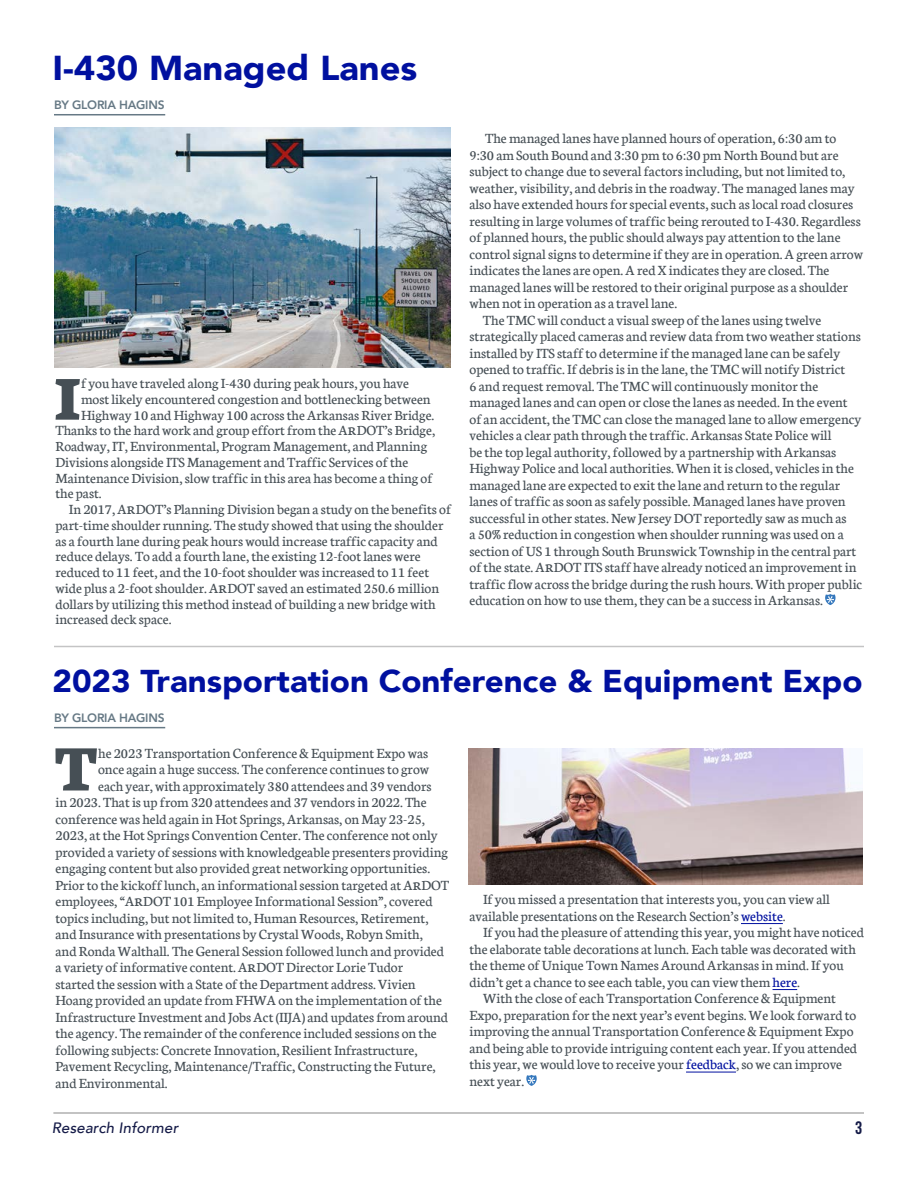
<style>
.page{position:relative;width:918px;height:1188px;background:#fff}
.page>*{position:absolute;margin:0;border:0;box-sizing:border-box;transform-origin:0 0}
.t1{font:800 69.3px "Neuton";color:#464f55}
.t2{font:800 66.9px "Neuton";color:#464f55}
.t3{font:900 34.5px "Avenir";color:#00109f;scale:1.05 1}
.t4{font:900 31.5px "Avenir";color:#00109f;scale:1.05 1}
.t5{font:700 18px "Bebas Neue";color:#141a47}
.t6{font:15px/16.5px "Neuton";color:#464f55}
.t7{font:italic 500 15px "Avenir";letter-spacing:.01em;color:#141a47}
.t8{font:800 12px "Avenir LT Std";letter-spacing:-.02em;color:#667985}
.s1{font-size:16.5px}
.s2{color:#00109f}
</style>
<div class="page">
<hr style="left:53px;top:1112px;width:811px;height:2px;background:#000">
<hr style="left:54px;top:646px;width:810px;height:1px;background:#4d4d4f">
<svg style="left:825px;top:594px;width:11px;height:11px"></svg>
<hr style="left:54px;top:114px;width:111px;height:1px;background:#667985">
<img style="left:54px;top:128px;width:397px;height:239px">
<hr style="left:54px;top:727px;width:111px;height:1px;background:#667985">
<img style="left:468px;top:748px;width:395px;height:136px">
<hr style="left:741px;top:923px;width:42px;height:1px;background:#00109f">
<svg style="left:773px;top:989px;width:24px;height:1px"></svg>
<hr style="left:686px;top:1072px;width:50px;height:1px;background:#00109f">
<svg style="left:526px;top:1075px;width:11px;height:11px"></svg>
<h3 class="t3" style="left:52px;top:38px;width:349px">I-430 Managed Lanes</h3>
<p class="t8" style="left:54px;top:97px;width:112px">BY GLORIA HAGINS</p>
<h2 class="t2" style="left:54px;top:366px;width:28px">I</h2>
<p class="t6" style="left:81px;top:375px;width:330px">f you have traveled along I-430 during peak hours, you have</p>
<p class="t6" style="left:81px;top:391px;width:351px">most likely encountered congestion and bottlenecking between</p>
<p class="t6" style="left:81px;top:407px;width:355px">Highway 10 and Highway 100 across the Arkansas River Bridge.</p>
<p class="t6" style="left:55px;top:422px;width:381px">Thanks to the hard work and group effort from the A<span class="s1">r</span>DOT’s Bridge,</p>
<p class="t6" style="left:55px;top:438px;width:373px">Roadway, IT, Environmental, Program Management, and Planning</p>
<p class="t6" style="left:55px;top:454px;width:354px">Divisions alongside ITS Management and Traffic Services of the</p>
<p class="t6" style="left:55px;top:470px;width:379px">Maintenance Division, slow traffic in this area has become a thing of</p>
<p class="t6" style="left:55px;top:485px;width:48px">the past.</p>
<p class="t6" style="left:69px;top:501px;width:384px">In 2017, A<span class="s1">r</span>DOT’s Planning Division began a study on the benefits of</p>
<p class="t6" style="left:56px;top:517px;width:389px">part-time shoulder running. The study showed that using the shoulder</p>
<p class="t6" style="left:56px;top:533px;width:384px">as a fourth lane during peak hours would increase traffic capacity and</p>
<p class="t6" style="left:56px;top:548px;width:367px">reduce delays. To add a fourth lane, the existing 12-foot lanes were</p>
<p class="t6" style="left:56px;top:564px;width:375px">reduced to 11 feet, and the 10-foot shoulder was increased to 11 feet</p>
<p class="t6" style="left:56px;top:580px;width:385px">wide plus a 2-foot shoulder. A<span class="s1">r</span>DOT saved an estimated 250.6 million</p>
<p class="t6" style="left:55px;top:596px;width:382px">dollars by utilizing this method instead of building a new bridge with</p>
<p class="t6" style="left:55px;top:611px;width:118px">increased deck space.</p>
<p class="t6" style="left:485px;top:130px;width:353px">The managed lanes have planned hours of operation, 6:30 am to</p>
<p class="t6" style="left:469px;top:147px;width:371px">9:30 am South Bound and 3:30 pm to 6:30 pm North Bound but are</p>
<p class="t6" style="left:469px;top:163px;width:377px">subject to change due to several factors including, but not limited to,</p>
<p class="t6" style="left:469px;top:180px;width:387px">weather, visibility, and debris in the roadway. The managed lanes may</p>
<p class="t6" style="left:469px;top:196px;width:385px">also have extended hours for special events, such as local road closures</p>
<p class="t6" style="left:469px;top:213px;width:393px">resulting in large volumes of traffic being rerouted to I-430. Regardless</p>
<p class="t6" style="left:469px;top:229px;width:373px">of planned hours, the public should always pay attention to the lane</p>
<p class="t6" style="left:469px;top:246px;width:395px">control signal signs to determine if they are in operation. A green arrow</p>
<p class="t6" style="left:469px;top:262px;width:361px">indicates the lanes are open. A red X indicates they are closed. The</p>
<p class="t6" style="left:469px;top:279px;width:380px">managed lanes will be restored to their original purpose as a shoulder</p>
<p class="t6" style="left:469px;top:295px;width:209px">when not in operation as a travel lane.</p>
<p class="t6" style="left:483px;top:312px;width:340px">The TMC will conduct a visual sweep of the lanes using twelve</p>
<p class="t6" style="left:469px;top:328px;width:393px">strategically placed cameras and review data from two weather stations</p>
<p class="t6" style="left:469px;top:345px;width:372px">installed by ITS staff to determine if the managed lane can be safely</p>
<p class="t6" style="left:469px;top:361px;width:377px">opened to traffic. If debris is in the lane, the TMC will notify District</p>
<p class="t6" style="left:469px;top:378px;width:350px">6 and request removal. The TMC will continuously monitor the</p>
<p class="t6" style="left:469px;top:394px;width:380px">managed lanes and can open or close the lanes as needed. In the event</p>
<p class="t6" style="left:469px;top:411px;width:393px">of an accident, the TMC can close the managed lane to allow emergency</p>
<p class="t6" style="left:469px;top:427px;width:363px">vehicles a clear path through the traffic. Arkansas State Police will</p>
<p class="t6" style="left:469px;top:444px;width:368px">be the top legal authority, followed by a partnership with Arkansas</p>
<p class="t6" style="left:469px;top:460px;width:386px">Highway Police and local authorities. When it is closed, vehicles in the</p>
<p class="t6" style="left:469px;top:477px;width:372px">managed lane are expected to exit the lane and return to the regular</p>
<p class="t6" style="left:469px;top:493px;width:378px">lanes of traffic as soon as safely possible. Managed lanes have proven</p>
<p class="t6" style="left:469px;top:510px;width:379px">successful in other states. New Jersey DOT reportedly saw as much as</p>
<p class="t6" style="left:469px;top:526px;width:376px">a 50% reduction in congestion when shoulder running was used on a</p>
<p class="t6" style="left:469px;top:543px;width:388px">section of US 1 through South Brunswick Township in the central part</p>
<p class="t6" style="left:469px;top:559px;width:389px">of the state. A<span class="s1">r</span>DOT ITS staff have already noticed an improvement in</p>
<p class="t6" style="left:470px;top:576px;width:394px">traffic flow across the bridge during the rush hours. With proper public</p>
<p class="t6" style="left:470px;top:592px;width:355px">education on how to use them, they can be a success in Arkansas.</p>
<h3 class="t4" style="left:52px;top:654px;width:773px">2023 Transportation Conference &amp; Equipment Expo</h3>
<p class="t8" style="left:54px;top:710px;width:112px">BY GLORIA HAGINS</p>
<h1 class="t1" style="left:54px;top:735px;width:45px">T</h1>
<p class="t6" style="left:98px;top:745px;width:332px">he 2023 Transportation Conference &amp; Equipment Expo was</p>
<p class="t6" style="left:98px;top:761px;width:333px">once again a huge success. The conference continues to grow</p>
<p class="t6" style="left:98px;top:778px;width:335px">each year, with approximately 380 attendees and 39 vendors</p>
<p class="t6" style="left:55px;top:794px;width:373px">in 2023. That is up from 320 attendees and 37 vendors in 2022. The</p>
<p class="t6" style="left:55px;top:811px;width:371px">conference was held again in Hot Springs, Arkansas, on May 23-25,</p>
<p class="t6" style="left:55px;top:827px;width:384px">2023, at the Hot Springs Convention Center. The conference not only</p>
<p class="t6" style="left:55px;top:844px;width:394px">provided a variety of sessions with knowledgeable presenters providing</p>
<p class="t6" style="left:55px;top:860px;width:376px">engaging content but also provided great networking opportunities.</p>
<p class="t6" style="left:55px;top:877px;width:395px">Prior to the kickoff lunch, an informational session targeted at A<span class="s1">r</span>DOT</p>
<p class="t6" style="left:56px;top:893px;width:379px">employees, “A<span class="s1">r</span>DOT 101 Employee Informational Session”, covered</p>
<p class="t6" style="left:55px;top:910px;width:375px">topics including, but not limited to, Human Resources, Retirement,</p>
<p class="t6" style="left:55px;top:926px;width:369px">and Insurance with presentations by Crystal Woods, Robyn Smith,</p>
<p class="t6" style="left:55px;top:943px;width:390px">and Ronda Walthall. The General Session followed lunch and provided</p>
<p class="t6" style="left:55px;top:959px;width:349px">a variety of informative content. A<span class="s1">r</span>DOT Director Lorie Tudor</p>
<p class="t6" style="left:56px;top:976px;width:362px">started the session with a State of the Department address. Vivien</p>
<p class="t6" style="left:56px;top:992px;width:388px">Hoang provided an update from FHWA on the implementation of the</p>
<p class="t6" style="left:56px;top:1009px;width:394px">Infrastructure Investment and Jobs Act (IIJA) and updates from around</p>
<p class="t6" style="left:56px;top:1025px;width:383px">the agency. The remainder of the conference included sessions on the</p>
<p class="t6" style="left:56px;top:1042px;width:364px">following subjects: Concrete Innovation, Resilient Infrastructure,</p>
<p class="t6" style="left:56px;top:1058px;width:382px">Pavement Recycling, Maintenance/Traffic, Constructing the Future,</p>
<p class="t6" style="left:56px;top:1075px;width:114px">and Environmental.</p>
<p class="t6" style="left:470px;top:891px;width:362px;text-indent:14px">If you missed a presentation that interests you, you can view all available presentations on the Research Section’s <span class="s2">website</span>.</p>
<p class="t6" style="left:483px;top:924px;width:383px">If you had the pleasure of attending this year, you might have noticed</p>
<p class="t6" style="left:470px;top:941px;width:388px">the elaborate table decorations at lunch. Each table was decorated with</p>
<p class="t6" style="left:470px;top:957px;width:376px">the theme of Unique Town Names Around Arkansas in mind. If you</p>
<p class="t6" style="left:470px;top:974px;width:332px">didn’t get a chance to see each table, you can view them <span class="s2">here</span>.</p>
<p class="t6" style="left:483px;top:990px;width:355px">With the close of each Transportation Conference &amp; Equipment</p>
<p class="t6" style="left:470px;top:1007px;width:388px">Expo, preparation for the next year’s event begins. We look forward to</p>
<p class="t6" style="left:470px;top:1023px;width:386px">improving the annual Transportation Conference &amp; Equipment Expo</p>
<p class="t6" style="left:470px;top:1040px;width:389px">and being able to provide intriguing content each year. If you attended</p>
<p class="t6" style="left:470px;top:1056px;width:374px">this year, we would love to receive your <span class="s2">feedback</span>, so we can improve</p>
<p class="t6" style="left:470px;top:1073px;width:56px">next year.</p>
<p class="t7" style="left:52px;top:1118px;width:128px">Research Informer</p>
<p class="t5" style="left:855px;top:1118px;width:9px">3</p>
</div>
